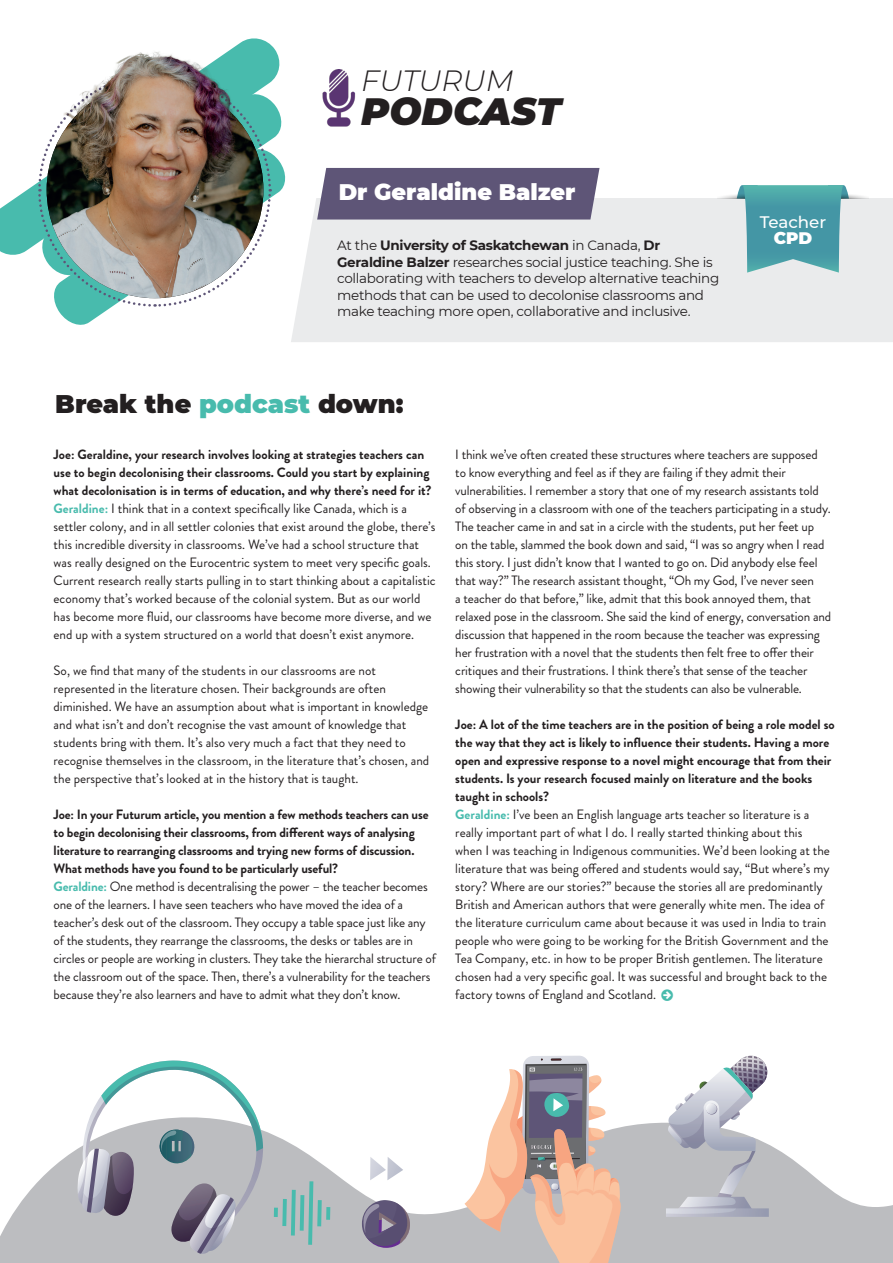
<style>
.page{position:relative;width:893px;height:1263px;background:#fff}
.page>*{position:absolute;margin:0;border:0;box-sizing:border-box;transform-origin:0 0}
.t1{font:italic 900 37.95px "Montserrat";color:#231f20}
.t2{font:italic 300 29.25px "Montserrat";color:#231f20}
.t3{font:900 25.5px "Montserrat";color:#231f20}
.t4{font:900 22.5px "Montserrat";color:#fff}
.t5{font:500 16.65px "Montserrat";letter-spacing:-.005em;color:#fff}
.t6{font:900 16.65px "Montserrat";color:#fff}
.t7{font:13.5px/18px "Brandon Grotesque";color:#231f20}
.t8{font:700 13.5px/18px "Brandon Grotesque";color:#231f20}
.t9{font:13.5px/16.5px "Montserrat";letter-spacing:-.02em;color:#231f20}
.s1{font-weight:700}
.s2{color:#48bbad}
.s3{font-weight:700;color:#48bbad}
</style>
<div class="page">
<div style="left:291px;top:198px;width:602px;height:144px;background:#eaebec"></div>
<svg style="left:0;top:38px;width:280px;height:217px"></svg>
<svg style="left:37px;top:73px;width:249px;height:252px"></svg>
<img style="left:47px;top:81px;width:216px;height:217px;border-radius:108px">
<img style="left:24px;top:38px;width:217px;height:211px">
<img style="left:322px;top:70px;width:34px;height:57px">
<div style="left:317px;top:168px;width:282px;height:52px;background:#5e5577"></div>
<svg style="left:0;top:1122px;width:893px;height:141px;fill:#bcbdc0"></svg>
<svg style="left:370px;top:1157px;width:33px;height:23px"></svg>
<svg style="left:326px;top:1207px;width:4px;height:13px"></svg>
<svg style="left:282px;top:1181px;width:40px;height:64px;background:#99bcba"></svg>
<svg style="left:274px;top:1207px;width:4px;height:10px"></svg>
<svg style="left:465px;top:1056px;width:156px;height:207px"></svg>
<svg style="left:666px;top:1056px;width:103px;height:161px"></svg>
<svg style="left:77px;top:1060px;width:186px;height:194px"></svg>
<svg style="left:362px;top:1200px;width:48px;height:48px;background:#7d748f"></svg>
<svg style="left:717px;top:185px;width:152px;height:88px;background:#8cbdc4"></svg>
<p class="t2" style="left:361px;top:60px;width:154px">FUTURUM</p>
<p class="t1" style="left:361px;top:83px;width:201px">PODCAST</p>
<p class="t4" style="left:339px;top:175px;width:238px">Dr Geraldine Balzer</p>
<p class="t9" style="left:337px;top:237px;width:384px">At the <span class="s1">University of Saskatchewan</span> in Canada, <span class="s1">Dr Geraldine Balzer</span> researches social justice teaching. She is collaborating with teachers to develop alternative teaching methods that can be used to decolonise classrooms and make teaching more open, collaborative and inclusive.</p>
<p class="t5" style="left:760px;top:210px;width:68px">Teacher</p>
<p class="t6" style="left:774px;top:226px;width:40px">CPD</p>
<p class="t3" style="left:55px;top:385px;width:350px">Break the <span class="s2">podcast</span> down:</p>
<p class="t8" style="left:54px;top:446px;width:379px">Joe: Geraldine, your research involves looking at strategies teachers can use to begin decolonising their classrooms. Could you start by explaining what decolonisation is in terms of education, and why there’s need for it?</p>
<p class="t7" style="left:54px;top:500px;width:384px"><span class="s3">Geraldine:</span> I think that in a context specifically like Canada, which is a settler colony, and in all settler colonies that exist around the globe, there’s this incredible diversity in classrooms. We’ve had a school structure that was really designed on the Eurocentric system to meet very specific goals.<br>Current research really starts pulling in to start thinking about a capitalistic economy that’s worked because of the colonial system. But as our world has become more fluid, our classrooms have become more diverse, and we end up with a system structured on a world that doesn’t exist anymore.</p>
<p class="t7" style="left:54px;top:662px;width:377px">So, we find that many of the students in our classrooms are not represented in the literature chosen. Their backgrounds are often diminished. We have an assumption about what is important in knowledge and what isn’t and don’t recognise the vast amount of knowledge that students bring with them. It’s also very much a fact that they need to recognise themselves in the classroom, in the literature that’s chosen, and the perspective that’s looked at in the history that is taught.</p>
<p class="t8" style="left:54px;top:806px;width:377px">Joe: In your Futurum article, you mention a few methods teachers can use to begin decolonising their classrooms, from different ways of analysing literature to rearranging classrooms and trying new forms of discussion.<br>What methods have you found to be particularly useful?</p>
<p class="t7" style="left:54px;top:878px;width:384px"><span class="s3">Geraldine:</span> One method is decentralising the power – the teacher becomes one of the learners. I have seen teachers who have moved the idea of a teacher’s desk out of the classroom. They occupy a table space just like any of the students, they rearrange the classrooms, the desks or tables are in circles or people are working in clusters. They take the hierarchal structure of the classroom out of the space. Then, there’s a vulnerability for the teachers because they’re also learners and have to admit what they don’t know.</p>
<p class="t7" style="left:455px;top:446px;width:377px">I think we’ve often created these structures where teachers are supposed to know everything and feel as if they are failing if they admit their vulnerabilities. I remember a story that one of my research assistants told of observing in a classroom with one of the teachers participating in a study.<br>The teacher came in and sat in a circle with the students, put her feet up<br>on the table, slammed the book down and said, “I was so angry when I read this story. I just didn’t know that I wanted to go on. Did anybody else feel that way?” The research assistant thought, “Oh my God, I’ve never seen<br>a teacher do that before,” like, admit that this book annoyed them, that relaxed pose in the classroom. She said the kind of energy, conversation and discussion that happened in the room because the teacher was expressing her frustration with a novel that the students then felt free to offer their critiques and their frustrations. I think there’s that sense of the teacher showing their vulnerability so that the students can also be vulnerable.</p>
<p class="t8" style="left:455px;top:716px;width:381px">Joe: A lot of the time teachers are in the position of being a role model so the way that they act is likely to influence their students. Having a more open and expressive response to a novel might encourage that from their students. Is your research focused mainly on literature and the books taught in schools?</p>
<p class="t7" style="left:455px;top:806px;width:376px"><span class="s3">Geraldine:</span> I’ve been an English language arts teacher so literature is a really important part of what I do. I really started thinking about this when I was teaching in Indigenous communities. We’d been looking at the literature that was being offered and students would say, “But where’s my story? Where are our stories?” because the stories all are predominantly British and American authors that were generally white men. The idea of the literature curriculum came about because it was used in India to train people who were going to be working for the British Government and the Tea Company, etc. in how to be proper British gentlemen. The literature chosen had a very specific goal. It was successful and brought back to the factory towns of England and Scotland.</p>
</div>
